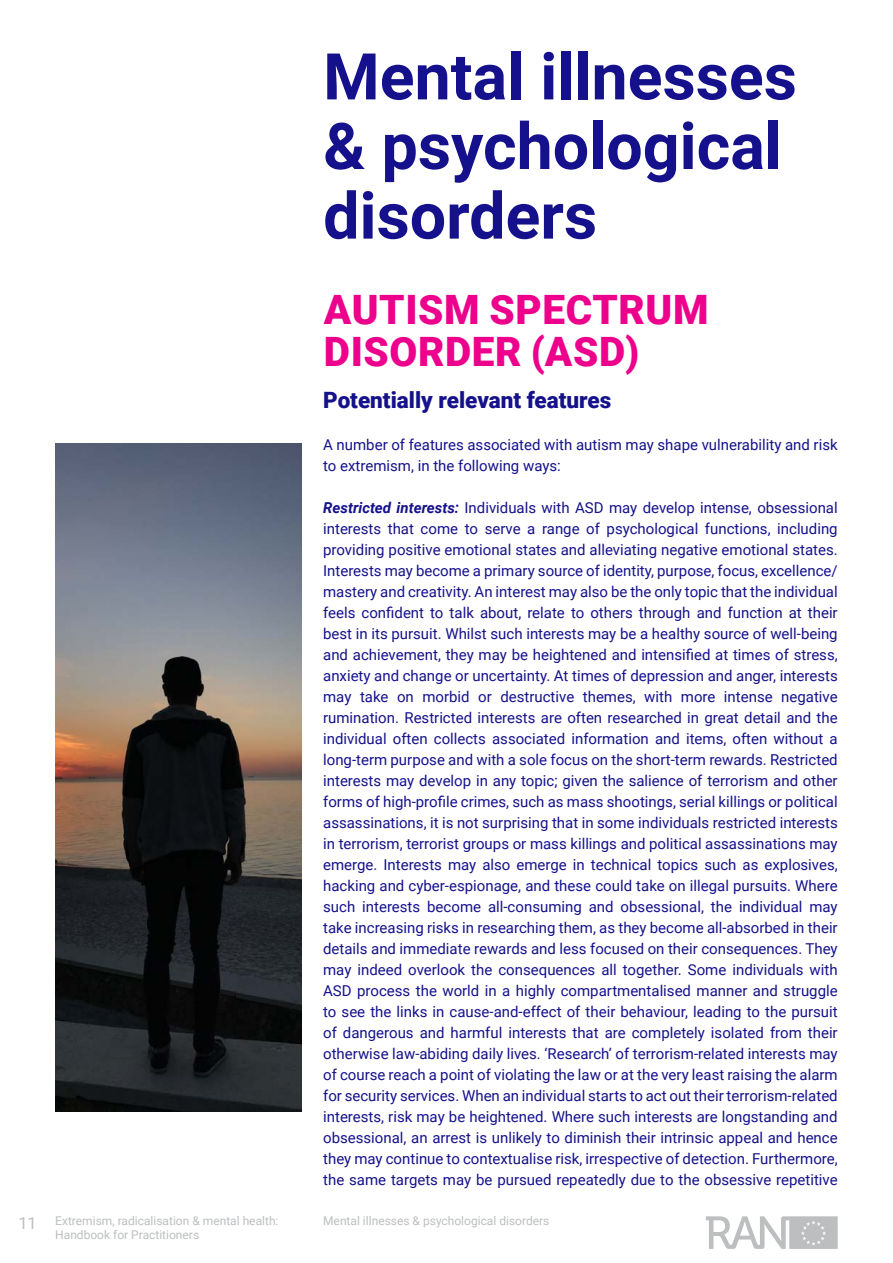
<style>
.page{position:relative;width:893px;height:1263px;background:#fff}
.page>*{position:absolute;margin:0;border:0;box-sizing:border-box;transform-origin:0 0}
.t1{font:700 64.5px/69.6px "Roboto";color:#15118c}
.t2{font:900 40.5px/42px "Roboto";letter-spacing:.015em;color:#ec008c}
.t3{font:900 22.5px "Roboto";color:#15118c}
.t4{font:15px/21px "Roboto";color:#15118c}
.t5{font:12px/13.8px "Roboto";color:#bcbec0}
.s1{font-weight:700;font-style:italic}
.s2{font-size:16.5px}
</style>
<div class="page">
<svg style="left:706px;top:1216px;width:132px;height:33px"></svg>
<img style="left:55px;top:444px;width:247px;height:667px">
<h1 class="t1" style="left:323px;top:39px;width:475px">Mental illnesses &amp; psychological disorders</h1>
<h2 class="t2" style="left:324px;top:287px;width:386px">AUTISM SPECTRUM<br>DISORDER (ASD)</h2>
<h3 class="t3" style="left:323px;top:384px;width:290px">Potentially relevant features</h3>
<p class="t4" style="left:323px;top:434px;width:516px">A number of features associated with autism may shape vulnerability and risk to extremism, in the following ways:</p>
<p class="t4" style="left:323px;top:497px;width:516px"><span class="s1">Restricted interests:</span> Individuals with ASD may develop intense, obsessional interests that come to serve a range of psychological functions, including providing positive emotional states and alleviating negative emotional states.<br>Interests may become a primary source of identity, purpose, focus, excellence/ mastery and creativity. An interest may also be the only topic that the individual feels confident to talk about, relate to others through and function at their best in its pursuit. Whilst such interests may be a healthy source of well-being and achievement, they may be heightened and intensified at times of stress, anxiety and change or uncertainty. At times of depression and anger, interests may take on morbid or destructive themes, with more intense negative rumination. Restricted interests are often researched in great detail and the individual often collects associated information and items, often without a long-term purpose and with a sole focus on the short-term rewards. Restricted interests may develop in any topic; given the salience of terrorism and other forms of high-profile crimes, such as mass shootings, serial killings or political assassinations, it is not surprising that in some individuals restricted interests in terrorism, terrorist groups or mass killings and political assassinations may emerge. Interests may also emerge in technical topics such as explosives, hacking and cyber-espionage, and these could take on illegal pursuits. Where such interests become all-consuming and obsessional, the individual may take increasing risks in researching them, as they become all-absorbed in their details and immediate rewards and less focused on their consequences. They may indeed overlook the consequences all together. Some individuals with ASD process the world in a highly compartmentalised manner and struggle to see the links in cause-and-effect of their behaviour, leading to the pursuit of dangerous and harmful interests that are completely isolated from their otherwise law-abiding daily lives. ‘Research’ of terrorism-related interests may of course reach a point of violating the law or at the very least raising the alarm for security services. When an individual starts to act out their terrorism-related interests, risk may be heightened. Where such interests are longstanding and obsessional, an arrest is unlikely to diminish their intrinsic appeal and hence they may continue to contextualise risk, irrespective of detection. Furthermore, the same targets may be pursued repeatedly due to the obsessive repetitive</p>
<p class="t5" style="left:55px;top:1214px;width:225px;text-indent:-37px"><span class="s2">11</span> Extremism, radicalisation &amp; mental health:<br>Handbook for Practitioners</p>
<p class="t5" style="left:323px;top:1214px;width:228px">Mental illnesses &amp; psychological disorders</p>
</div>
